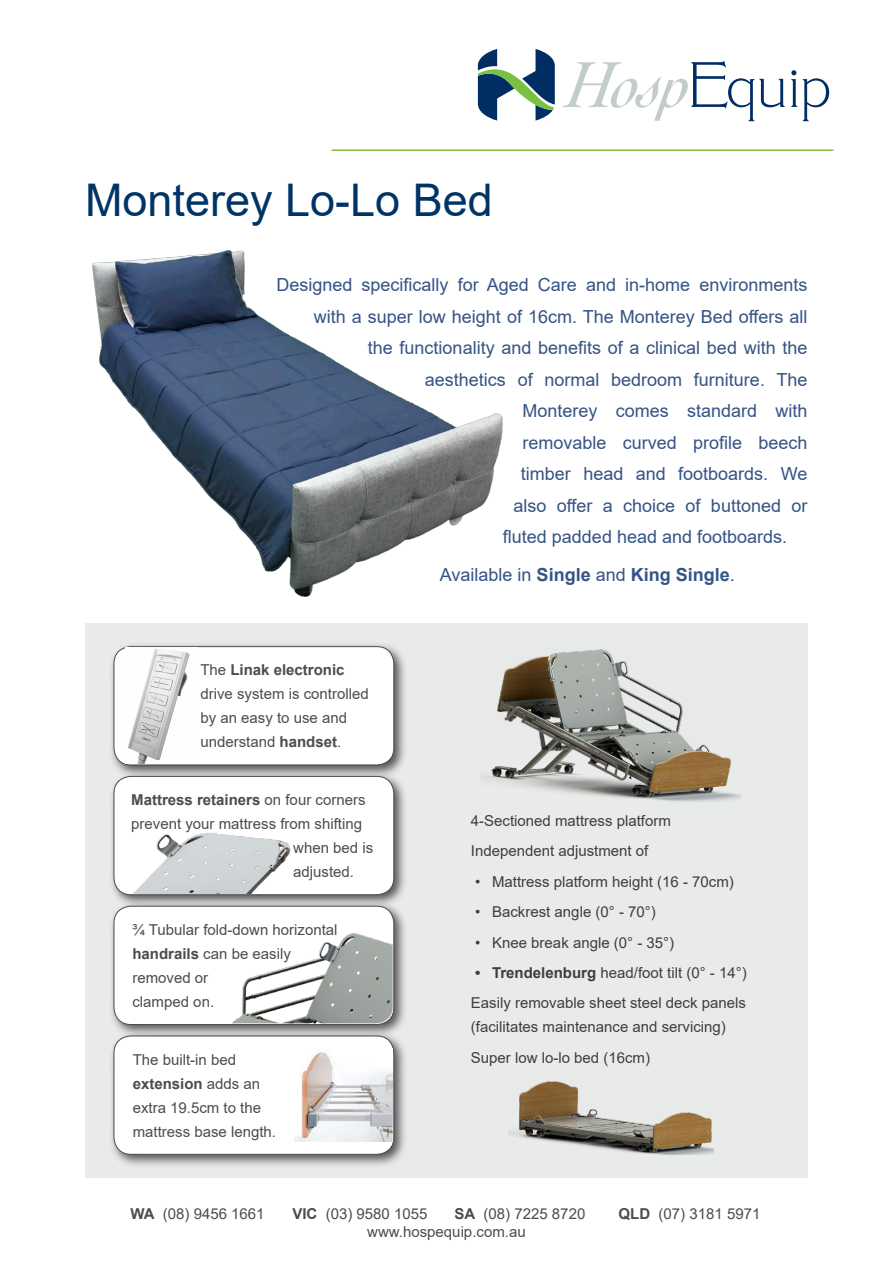
<style>
.page{position:relative;width:893px;height:1263px;background:#fff}
.page>*{position:absolute;margin:0;border:0;box-sizing:border-box;transform-origin:0 0}
.t1{font:45px "Arial";color:#036}
.t2{font:18px "Arial";color:#355385}
.t3{font:700 18px "Arial";color:#355385}
.t4{font:15px/24px "Arial";color:#4b4c4d}
.t5{font:15px/24px "Arial";color:#3e3e3f}
.t6{font:700 15px "Arial";color:#4b4c4d}
.s1{font-weight:400}
.s2{font-weight:700}
</style>
<div class="page">
<div style="left:85px;top:623px;width:723px;height:555px;background:#e9ebea"></div>
<svg style="left:791px;top:70px;width:38px;height:51px"></svg>
<svg style="left:563px;top:61px;width:222px;height:60px"></svg>
<svg style="left:478px;top:49px;width:77px;height:72px"></svg>
<hr style="left:332px;top:149px;width:501px;height:2px;background:#79c142">
<img style="left:509px;top:1081px;width:204px;height:73px">
<img style="left:481px;top:649px;width:260px;height:153px">
<div style="left:109px;top:641px;width:298px;height:138px;background:#231f20;opacity:.75"></div>
<div style="left:114px;top:647px;width:280px;height:118px;background:#fff;border-radius:17px"></div>
<div style="left:114px;top:646px;width:280px;height:119px;border:1px solid #4b4c4d;border-radius:17px"></div>
<img style="left:126px;top:648px;width:71px;height:116px">
<div style="left:109px;top:771px;width:298px;height:137px;background:#231f20;opacity:.75"></div>
<div style="left:114px;top:776px;width:280px;height:119px;background:#fff;border-radius:17px"></div>
<div style="left:114px;top:776px;width:280px;height:119px;border:1px solid #4b4c4d;border-radius:17px"></div>
<img style="left:133px;top:832px;width:158px;height:61px">
<div style="left:109px;top:1031px;width:298px;height:137px;background:#231f20;opacity:.75"></div>
<div style="left:114px;top:1036px;width:280px;height:118px;background:#fff;border-radius:17px"></div>
<div style="left:114px;top:1035px;width:280px;height:120px;border:1px solid #4b4c4d;border-radius:17px"></div>
<img style="left:295px;top:1052px;width:97px;height:89px">
<div style="left:109px;top:901px;width:298px;height:137px;background:#231f20;opacity:.75"></div>
<div style="left:114px;top:906px;width:280px;height:118px;background:#fff;border-radius:17px"></div>
<div style="left:114px;top:906px;width:280px;height:119px;border:1px solid #4b4c4d;border-radius:17px"></div>
<img style="left:232px;top:931px;width:161px;height:92px">
<img style="left:92px;top:250px;width:411px;height:347px">
<p class="t1" style="left:85px;top:169px;width:409px">Monterey Lo-Lo Bed</p>
<p class="t2" style="left:276px;top:273px;width:532px">Designed specifically for Aged Care and in-home environments</p>
<p class="t2" style="left:314px;top:304px;width:495px">with a super low height of 16cm. The Monterey Bed offers all</p>
<p class="t2" style="left:368px;top:336px;width:441px">the functionality and benefits of a clinical bed with the</p>
<p class="t2" style="left:425px;top:367px;width:384px">aesthetics of normal bedroom furniture. The</p>
<p class="t2" style="left:522px;top:399px;width:286px">Monterey comes standard with</p>
<p class="t2" style="left:522px;top:430px;width:286px">removable curved profile beech</p>
<p class="t2" style="left:521px;top:462px;width:288px">timber head and footboards. We</p>
<p class="t2" style="left:513px;top:493px;width:295px">also offer a choice of buttoned or</p>
<p class="t2" style="left:503px;top:525px;width:286px">fluted padded head and footboards.</p>
<p class="t3" style="left:440px;top:562px;width:296px"><span class="s1">Available in</span> Single <span class="s1">and</span> King Single<span class="s1">.</span></p>
<p class="t4" style="left:200px;top:658px;width:170px">The <span class="s2">Linak electronic </span>drive system is controlled by an easy to use and understand <span class="s2">handset</span>.</p>
<p class="t6" style="left:131px;top:789px;width:236px">Mattress retainers <span class="s1">on four corners</span></p>
<p class="t4" style="left:131px;top:812px;width:232px">prevent your mattress from shifting</p>
<p class="t4" style="left:293px;top:836px;width:82px">when bed is</p>
<p class="t4" style="left:293px;top:860px;width:62px">adjusted.</p>
<p class="t4" style="left:132px;top:917px;width:207px">¾ Tubular fold-down horizontal <span class="s2">handrails</span> can be easily removed or<br>clamped on.</p>
<p class="t4" style="left:133px;top:1047px;width:145px">The built-in bed <span class="s2">extension</span> adds an extra 19.5cm to the mattress base length.</p>
<p class="t5" style="left:471px;top:809px;width:202px">4-Sectioned mattress platform</p>
<p class="t5" style="left:471px;top:839px;width:179px">Independent adjustment of</p>
<p class="t5" style="left:475px;top:869px;width:260px">• Mattress platform height (16 - 70cm)</p>
<p class="t5" style="left:475px;top:900px;width:182px">• Backrest angle (0° - 70°)</p>
<p class="t5" style="left:475px;top:930px;width:201px">• Knee break angle (0° - 35°)</p>
<p class="t5" style="left:475px;top:960px;width:273px"><span class="s2">• Trendelenburg</span> head/foot tilt (0° - 14°)</p>
<p class="t5" style="left:471px;top:991px;width:277px">Easily removable sheet steel deck panels (facilitates maintenance and servicing)</p>
<p class="t5" style="left:471px;top:1045px;width:181px">Super low lo-lo bed (16cm)</p>
<p class="t4" style="left:130px;top:1201px;width:136px"><span class="s2">WA</span> (08) 9456 1661</p>
<p class="t4" style="left:292px;top:1201px;width:137px"><span class="s2">VIC</span> (03) 9580 1055</p>
<p class="t4" style="left:454px;top:1201px;width:132px"><span class="s2">SA</span> (08) 7225 8720</p>
<p class="t4" style="left:619px;top:1201px;width:143px"><span class="s2">QLD</span> (07) 3181 5971</p>
<p class="t4" style="left:367px;top:1219px;width:160px">www.hospequip.com.au</p>
</div>
